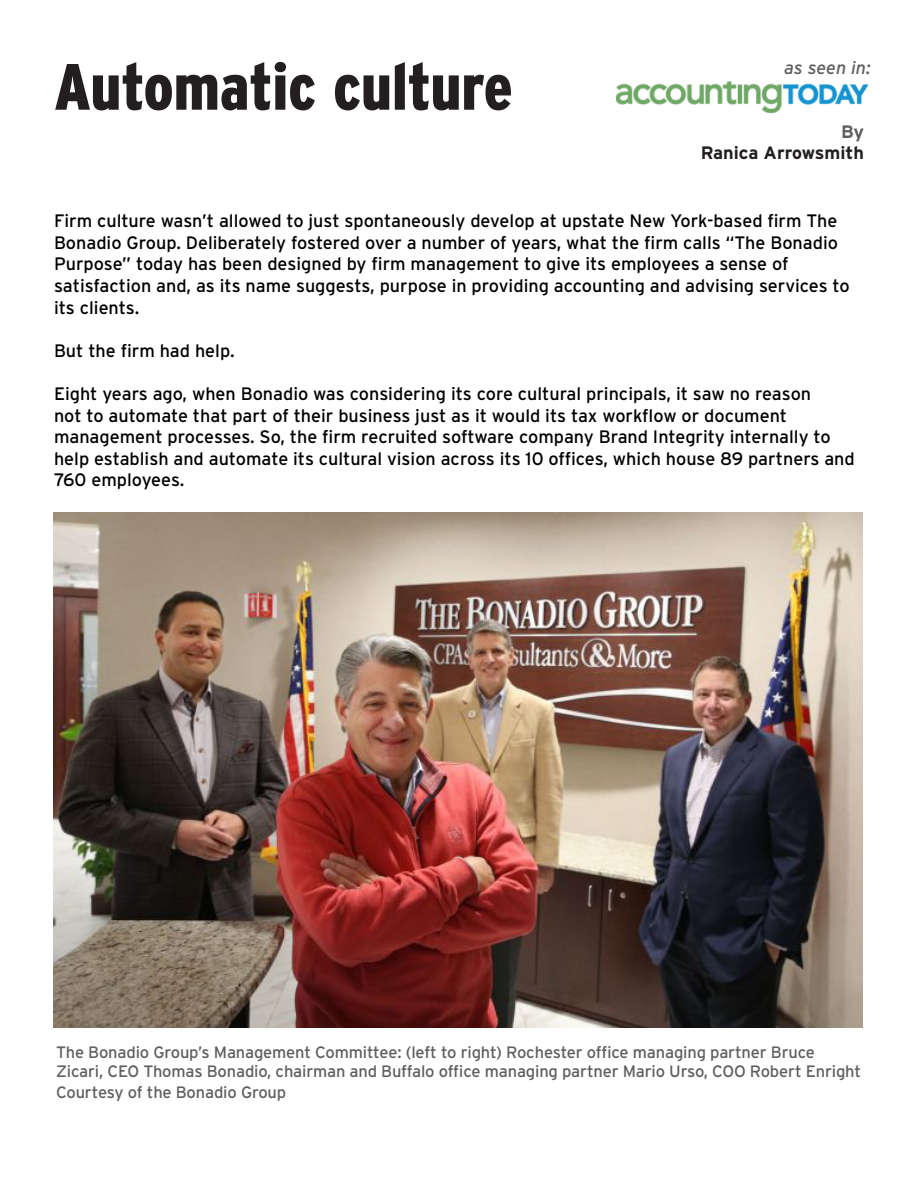
<style>
.page{position:relative;width:918px;height:1188px;background:#fff}
.page>*{position:absolute;margin:0;border:0;box-sizing:border-box;transform-origin:0 0}
.t1{font:900 condensed 65.25px "Interstate";color:#231f20}
.t2{font:18px/21.6px "Interstate";color:#000}
.t3{font:700 18px "Interstate";color:#231f20}
.t4{font:italic 18px "Interstate";color:#5f5f62}
.t5{font:700 18px "Interstate";color:#5f5f62}
.t6{font:16.5px/19.8px "Interstate";letter-spacing:-.01em;color:#5f5f62}
</style>
<div class="page">
<img style="left:54px;top:513px;width:809px;height:514px">
<img style="left:615px;top:81px;width:254px;height:32px">
<p class="t1" style="left:54px;top:51px;width:460px">Automatic culture</p>
<p class="t4" style="left:784px;top:58px;width:88px">as seen in:</p>
<p class="t5" style="left:841px;top:121px;width:24px">By</p>
<p class="t3" style="left:701px;top:143px;width:165px">Ranica Arrowsmith</p>
<p class="t2" style="left:54px;top:210px;width:797px">Firm culture wasn’t allowed to just spontaneously develop at upstate New York-based firm The Bonadio Group. Deliberately fostered over a number of years, what the firm calls “The Bonadio Purpose” today has been designed by firm management to give its employees a sense of satisfaction and, as its name suggests, purpose in providing accounting and advising services to its clients.</p>
<p class="t2" style="left:54px;top:339px;width:182px">But the firm had help.</p>
<p class="t2" style="left:54px;top:383px;width:802px">Eight years ago, when Bonadio was considering its core cultural principals, it saw no reason<br>not to automate that part of their business just as it would its tax workflow or document management processes. So, the firm recruited software company Brand Integrity internally to help establish and automate its cultural vision across its 10 offices, which house 89 partners and 760 employees.</p>
<p class="t6" style="left:56px;top:1042px;width:806px">The Bonadio Group’s Management Committee: (left to right) Rochester office managing partner Bruce<br>Zicari, CEO Thomas Bonadio, chairman and Buffalo office managing partner Mario Urso, COO Robert Enright</p>
<p class="t6" style="left:56px;top:1082px;width:232px">Courtesy of the Bonadio Group</p>
</div>
